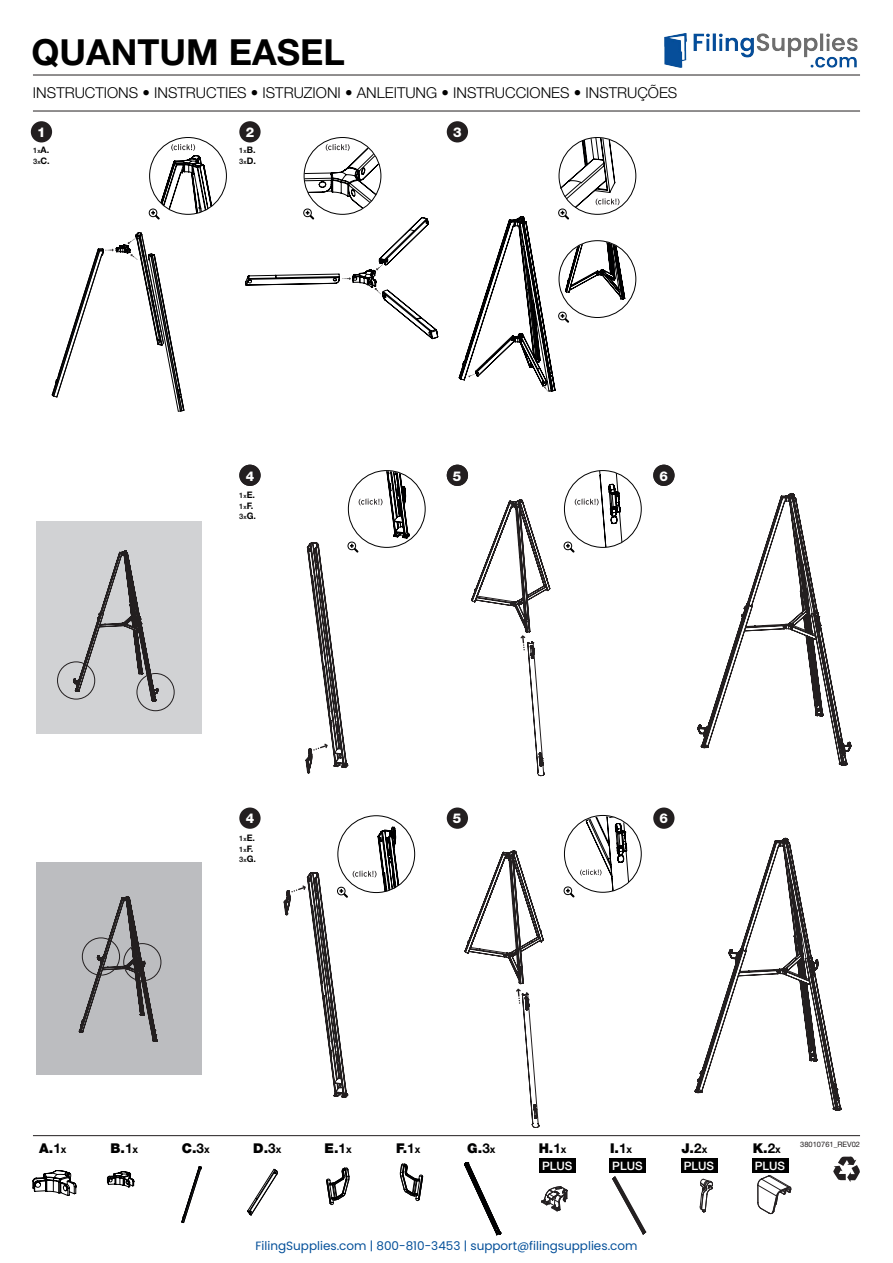
<style>
.page{position:relative;width:893px;height:1263px;background:#fff}
.page>*{position:absolute;margin:0;border:0;box-sizing:border-box;transform-origin:0 0}
.t1{font:700 36px "Helvetica Neue LT Std";color:#000}
.t2{font:300 15px "Helvetica Neue LT Std";color:#000}
.t3{font:900 13.5px "Helvetica Neue LT Std";color:#000}
.t4{font:900 13.5px "Helvetica Neue LT Std";color:#000001}
.t5{font:800 13.5px "Helvetica Neue LT Std";color:#fff}
.t6{font:12px "Poppins";color:#034f99}
.t7{font:500 11.55px "Helvetica Neue LT Std";color:#fff}
.t8{font:700 9px/10.8px "Helvetica Neue LT Std";color:#000}
.t9{font:7.5px "Helvetica Neue LT Std";color:#231f20}
.s1{font-weight:500;font-size:7.5px}
.s2{font-weight:500;font-size:6px}
.s3{font-weight:700}
.s4{font-weight:700;font-size:10.5px}
</style>
<div class="page">
<div style="left:31px;top:121px;width:21px;height:21px;background:#231f20;border-radius:50%"></div>
<div style="left:239px;top:121px;width:22px;height:21px;background:#231f20;border-radius:50%"></div>
<div style="left:447px;top:121px;width:21px;height:21px;background:#231f20;border-radius:50%"></div>
<hr style="left:33px;top:75px;width:827px;height:1px;background:#231f20">
<hr style="left:33px;top:111px;width:827px;height:1px;background:#231f20">
<svg style="left:697px;top:493px;width:154px;height:273px"></svg>
<div style="left:239px;top:465px;width:22px;height:21px;background:#231f20;border-radius:50%"></div>
<div style="left:447px;top:465px;width:21px;height:21px;background:#231f20;border-radius:50%"></div>
<div style="left:653px;top:465px;width:21px;height:21px;background:#231f20;border-radius:50%"></div>
<div style="left:239px;top:807px;width:22px;height:22px;background:#231f20;border-radius:50%"></div>
<div style="left:447px;top:807px;width:21px;height:22px;background:#231f20;border-radius:50%"></div>
<div style="left:653px;top:807px;width:21px;height:22px;background:#231f20;border-radius:50%"></div>
<svg style="left:471px;top:499px;width:79px;height:277px"></svg>
<div style="left:37px;top:521px;width:165px;height:213px;background:#d1d2d4"></div>
<svg style="left:73px;top:550px;width:85px;height:152px"></svg>
<div style="left:37px;top:861px;width:165px;height:213px;background:#bcbdc0"></div>
<svg style="left:32px;top:1135px;width:276px;height:89px"></svg>
<svg style="left:308px;top:1135px;width:276px;height:77px"></svg>
<svg style="left:584px;top:1135px;width:276px;height:98px"></svg>
<svg style="left:52px;top:232px;width:133px;height:180px"></svg>
<svg style="left:148px;top:144px;width:78px;height:75px"></svg>
<svg style="left:245px;top:143px;width:193px;height:196px"></svg>
<svg style="left:306px;top:471px;width:103px;height:302px"></svg>
<svg style="left:284px;top:816px;width:131px;height:282px"></svg>
<svg style="left:563px;top:471px;width:61px;height:82px"></svg>
<svg style="left:459px;top:138px;width:166px;height:254px"></svg>
<div style="left:559px;top:240px;width:77px;height:78px;border:1px solid #000001;border-radius:50%"></div>
<svg style="left:464px;top:850px;width:80px;height:278px"></svg>
<svg style="left:563px;top:816px;width:68px;height:82px"></svg>
<svg style="left:695px;top:838px;width:147px;height:273px"></svg>
<svg style="left:79px;top:896px;width:79px;height:146px"></svg>
<svg style="left:247px;top:1169px;width:31px;height:47px"></svg>
<svg style="left:33px;top:1170px;width:44px;height:26px"></svg>
<svg style="left:107px;top:1171px;width:27px;height:16px"></svg>
<svg style="left:182px;top:1167px;width:20px;height:56px"></svg>
<svg style="left:326px;top:1168px;width:24px;height:37px"></svg>
<svg style="left:400px;top:1164px;width:23px;height:37px"></svg>
<svg style="left:464px;top:1162px;width:38px;height:74px"></svg>
<svg style="left:541px;top:1186px;width:27px;height:25px"></svg>
<svg style="left:612px;top:1177px;width:34px;height:58px"></svg>
<svg style="left:700px;top:1179px;width:13px;height:34px"></svg>
<div style="left:539px;top:1158px;width:37px;height:14px;background:#000"></div>
<div style="left:610px;top:1158px;width:36px;height:14px;background:#000"></div>
<div style="left:681px;top:1158px;width:37px;height:14px;background:#000"></div>
<div style="left:752px;top:1158px;width:37px;height:14px;background:#000"></div>
<div style="left:57px;top:661px;width:38px;height:38px;border:1px solid #231f20;border-radius:50%"></div>
<div style="left:137px;top:673px;width:38px;height:38px;border:1px solid #231f20;border-radius:50%"></div>
<div style="left:82px;top:937px;width:38px;height:38px;border:1px solid #231f20;border-radius:50%"></div>
<div style="left:123px;top:943px;width:38px;height:38px;border:1px solid #231f20;border-radius:50%"></div>
<svg style="left:757px;top:1175px;width:35px;height:39px"></svg>
<img style="left:664px;top:33px;width:194px;height:35px">
<h1 class="t1" style="left:31px;top:30px;width:315px">QUANTUM EASEL</h1>
<p class="t2" style="left:33px;top:83px;width:646px">INSTRUCTIONS • INSTRUCTIES • ISTRUZIONI • ANLEITUNG • INSTRUCCIONES • INSTRUÇÕES</p>
<p class="t5" style="left:37px;top:124px;width:10px">1</p>
<p class="t5" style="left:246px;top:124px;width:10px">2</p>
<p class="t5" style="left:453px;top:124px;width:10px">3</p>
<p class="t8" style="left:33px;top:145px;width:18px"><span class="s1">1</span><span class="s2">x</span>A.<br><span class="s1">3</span><span class="s2">x</span>C.</p>
<p class="t8" style="left:239px;top:145px;width:18px"><span class="s1">1</span><span class="s2">x</span>B.<br><span class="s1">3</span><span class="s2">x</span>D.</p>
<p class="t5" style="left:246px;top:468px;width:10px">4</p>
<p class="t5" style="left:453px;top:468px;width:10px">5</p>
<p class="t5" style="left:659px;top:468px;width:10px">76</p>
<p class="t5" style="left:453px;top:468px;width:10px">6</p>
<p class="t8" style="left:239px;top:489px;width:18px"><span class="s1">1</span><span class="s2">x</span>E.<br><span class="s1">1</span><span class="s2">x</span>F.<br><span class="s1">3</span><span class="s2">x</span>G.</p>
<p class="t5" style="left:246px;top:811px;width:10px">4</p>
<p class="t5" style="left:453px;top:811px;width:10px">5</p>
<p class="t5" style="left:659px;top:811px;width:10px">6</p>
<p class="t8" style="left:239px;top:832px;width:18px"><span class="s1">1</span><span class="s2">x</span>E.<br><span class="s1">1</span><span class="s2">x</span>F.<br><span class="s1">3</span><span class="s2">x</span>G.</p>
<p class="t3" style="left:39px;top:1140px;width:29px">A.<span class="s3">1</span><span class="s4">x</span></p>
<p class="t3" style="left:110px;top:1140px;width:29px">B.<span class="s3">1</span><span class="s4">x</span></p>
<p class="t3" style="left:182px;top:1140px;width:29px">C.<span class="s3">3</span><span class="s4">x</span></p>
<p class="t3" style="left:253px;top:1140px;width:30px">D.<span class="s3">3</span><span class="s4">x</span></p>
<p class="t3" style="left:325px;top:1140px;width:29px">E.<span class="s3">1</span><span class="s4">x</span></p>
<p class="t4" style="left:396px;top:1140px;width:26px">F.<span class="s3">1</span><span class="s4">x</span></p>
<p class="t4" style="left:467px;top:1140px;width:30px">G.<span class="s3">3</span><span class="s4">x</span></p>
<p class="t3" style="left:539px;top:1140px;width:29px">H.<span class="s3">1</span><span class="s4">x</span></p>
<p class="t4" style="left:610px;top:1140px;width:24px">I.<span class="s3">1</span><span class="s4">x</span></p>
<p class="t4" style="left:681px;top:1140px;width:27px">J.<span class="s3">2</span><span class="s4">x</span></p>
<p class="t4" style="left:753px;top:1140px;width:30px">K.<span class="s3">2</span><span class="s4">x</span></p>
<p class="t7" style="left:542px;top:1158px;width:32px">PLUS</p>
<p class="t7" style="left:612px;top:1158px;width:32px">PLUS</p>
<p class="t7" style="left:684px;top:1158px;width:32px">PLUS</p>
<p class="t7" style="left:755px;top:1158px;width:32px">PLUS</p>
<p class="t9" style="left:800px;top:1140px;width:61px">38010761_REV02</p>
<p class="t6" style="left:255px;top:1239px;width:383px">FilingSupplies.com | 800-810-3453 | support@filingsupplies.com</p>
</div>
